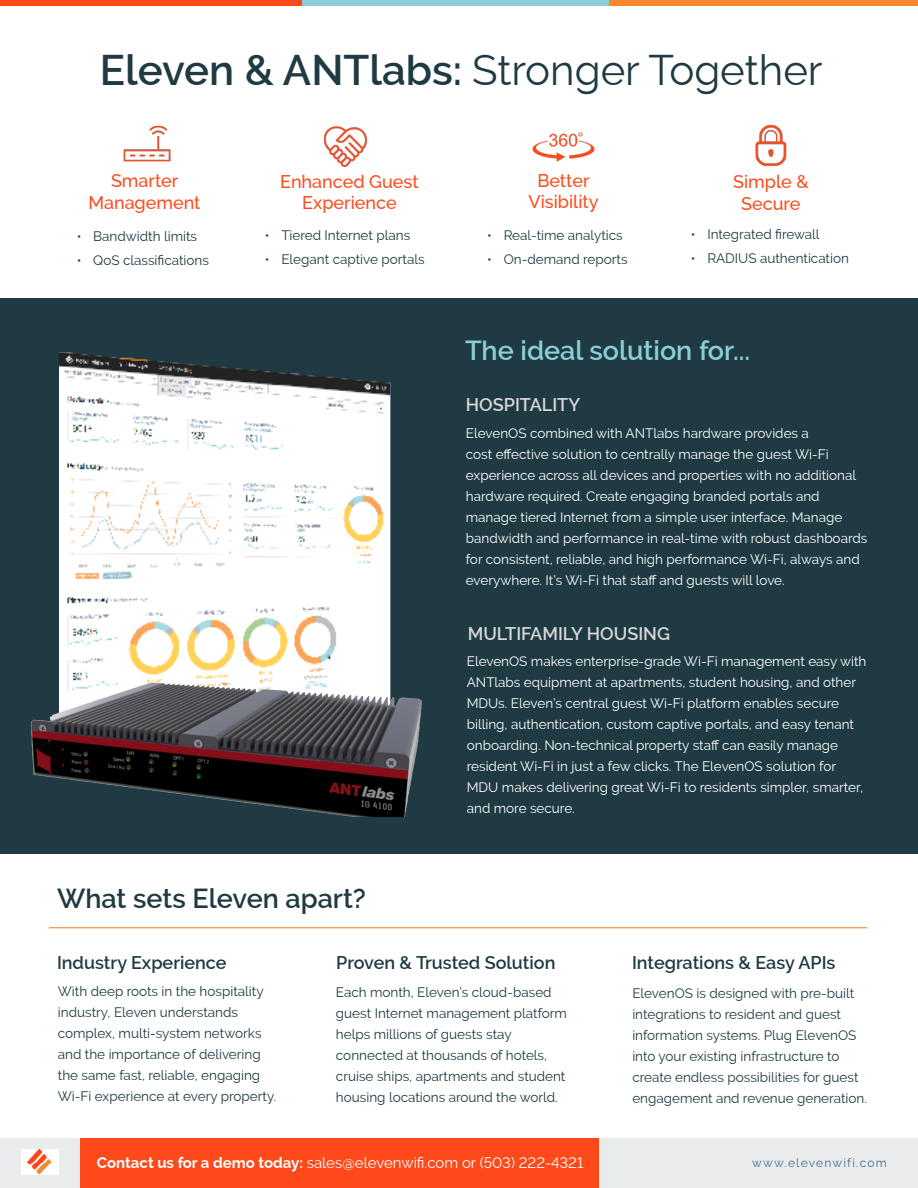
<style>
.page{position:relative;width:918px;height:1188px;background:#fff}
.page>*{position:absolute;margin:0;border:0;box-sizing:border-box;transform-origin:0 0}
.t1{font:42px "Raleway";color:#1f3a42}
.t2{font:600 27px "Raleway";color:#8acfd6}
.t3{font:600 27px "Raleway";color:#1f3a42}
.t4{font:500 18px/21.6px "Raleway";color:#fe491a;text-align:center}
.t5{font:600 18px "Raleway";color:#1f3a42}
.t6{font:600 18px "Raleway";color:#d8d8d8}
.t7{font:15px "Raleway";color:#fff}
.t8{font:13.5px/21px "Raleway";color:#fff}
.t9{font:13.5px/21px "Raleway";color:#1f3a42}
.t10{font:12px "Raleway";letter-spacing:.1em;color:#48708d}
.s1{font-weight:600}
.s2{font-weight:700}
</style>
<div class="page">
<div style="left:0;top:1139px;width:918px;height:49px;background:#e9ebec"></div>
<img style="left:21px;top:1150px;width:37px;height:24px">
<div style="left:0;top:298px;width:918px;height:556px;background:#1f3a42"></div>
<img style="left:59px;top:352px;width:332px;height:323px">
<hr style="left:49px;top:927px;width:818px;height:1px;background:#f7882f">
<img style="left:123px;top:125px;width:48px;height:37px">
<img style="left:323px;top:126px;width:44px;height:41px">
<img style="left:532px;top:132px;width:63px;height:30px">
<img style="left:755px;top:124px;width:32px;height:42px">
<div style="left:80px;top:1138px;width:519px;height:50px;background:#fe491a"></div>
<img style="left:30px;top:675px;width:392px;height:142px">
<div style="left:0;top:0;width:306px;height:6px;background:#fe491a"></div>
<div style="left:302px;top:0;width:307px;height:6px;background:#8acfd6"></div>
<div style="left:609px;top:0;width:309px;height:6px;background:#f7882f"></div>
<p class="t1" style="left:100px;top:46px;width:724px"><span class="s1">Eleven &amp; ANTlabs:</span> Stronger Together</p>
<p class="t4" style="left:88px;top:170px;width:114px">Smarter<br>Management</p>
<p class="t9" style="left:77px;top:225px;width:122px">• Bandwidth limits</p>
<p class="t9" style="left:77px;top:249px;width:134px">• QoS classifications</p>
<p class="t4" style="left:280px;top:171px;width:140px">Enhanced Guest<br>Experience</p>
<p class="t9" style="left:265px;top:225px;width:147px">• Tiered Internet plans</p>
<p class="t9" style="left:265px;top:249px;width:161px">• Elegant captive portals</p>
<p class="t4" style="left:528px;top:170px;width:72px">Better<br>Visibility</p>
<p class="t4" style="left:733px;top:171px;width:77px">Simple &amp;<br>Secure</p>
<p class="t9" style="left:487px;top:225px;width:137px">• Real-time analytics</p>
<p class="t9" style="left:487px;top:249px;width:142px">• On-demand reports</p>
<p class="t9" style="left:691px;top:224px;width:130px">• Integrated firewall</p>
<p class="t9" style="left:691px;top:248px;width:160px">• RADIUS authentication</p>
<p class="t2" style="left:465px;top:335px;width:287px">The ideal solution for...</p>
<p class="t6" style="left:466px;top:394px;width:116px">HOSPITALITY</p>
<p class="t8" style="left:466px;top:423px;width:403px">ElevenOS combined with ANTlabs hardware provides a<br>cost effective solution to centrally manage the guest Wi-Fi experience across all devices and properties with no additional hardware required. Create engaging branded portals and manage tiered Internet from a simple user interface. Manage bandwidth and performance in real-time with robust dashboards for consistent, reliable, and high performance Wi-Fi, always and everywhere. It’s Wi-Fi that staff and guests will love.</p>
<p class="t6" style="left:468px;top:623px;width:204px">MULTIFAMILY HOUSING</p>
<p class="t8" style="left:467px;top:651px;width:401px">ElevenOS makes enterprise-grade Wi-Fi management easy with ANTlabs equipment at apartments, student housing, and other MDUs. Eleven’s central guest Wi-Fi platform enables secure billing, authentication, custom captive portals, and easy tenant onboarding. Non-technical property staff can easily manage resident Wi-Fi in just a few clicks. The ElevenOS solution for MDU makes delivering great Wi-Fi to residents simpler, smarter, and more secure.</p>
<p class="t3" style="left:57px;top:883px;width:310px">What sets Eleven apart?</p>
<p class="t5" style="left:57px;top:952px;width:171px">Industry Experience</p>
<p class="t5" style="left:336px;top:952px;width:221px">Proven &amp; Trusted Solution</p>
<p class="t5" style="left:632px;top:953px;width:205px">Integrations &amp; Easy APIs</p>
<p class="t9" style="left:58px;top:981px;width:220px">With deep roots in the hospitality industry, Eleven understands complex, multi-system networks and the importance of delivering the same fast, reliable, engaging Wi-Fi experience at every property.</p>
<p class="t9" style="left:336px;top:981px;width:233px">Each month, Eleven’s cloud-based guest Internet management platform helps millions of guests stay connected at thousands of hotels, cruise ships, apartments and student housing locations around the world.</p>
<p class="t9" style="left:632px;top:983px;width:236px">ElevenOS is designed with pre-built integrations to resident and guest information systems. Plug ElevenOS into your existing infrastructure to create endless possibilities for guest engagement and revenue generation.</p>
<p class="t7" style="left:97px;top:1155px;width:488px"><span class="s2">Contact us for a demo today:</span> sales@elevenwifi.com or (503) 222-4321</p>
<p class="t10" style="left:752px;top:1156px;width:136px">www.elevenwifi.com</p>
</div>
